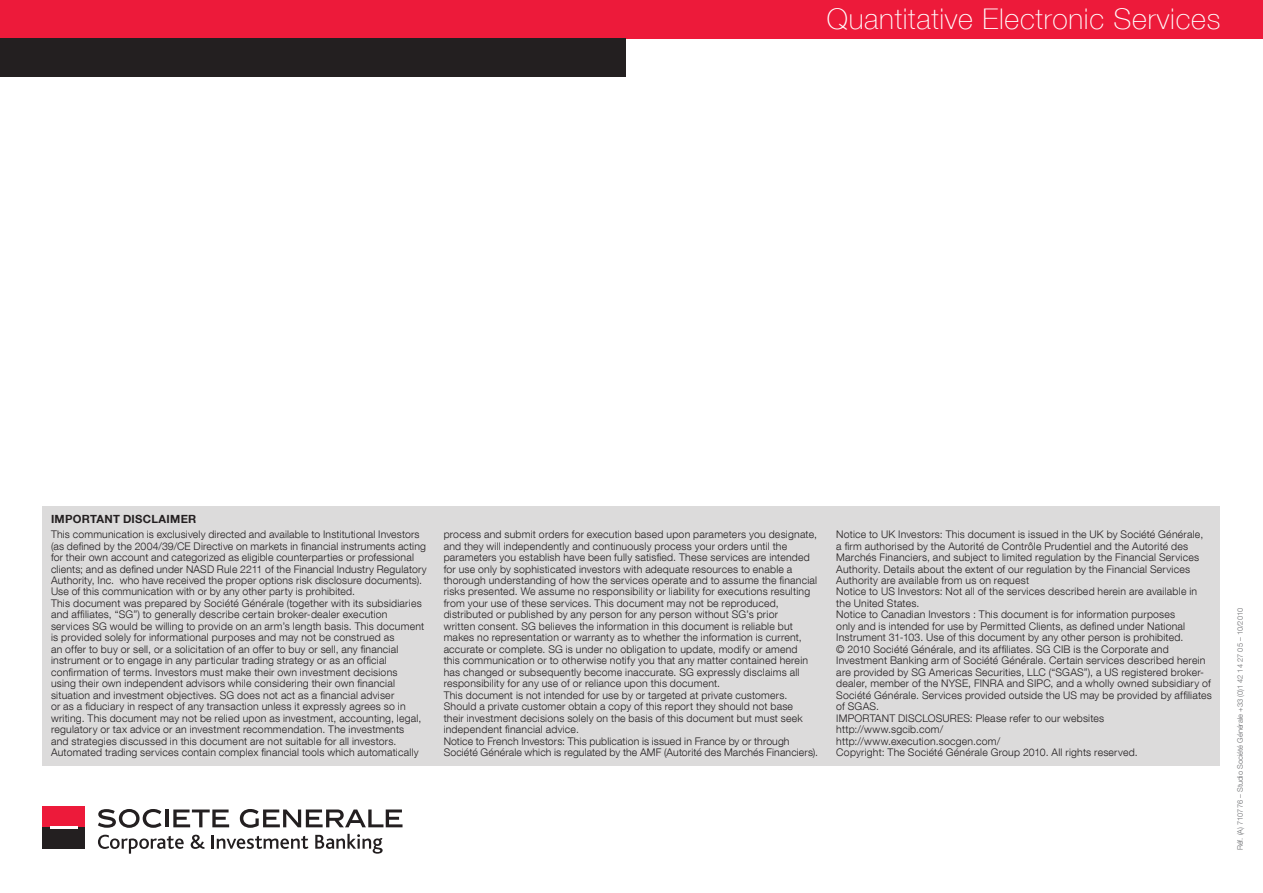
<style>
.page{position:relative;width:1263px;height:893px;background:#fff}
.page>*{position:absolute;margin:0;border:0;box-sizing:border-box;transform-origin:0 0}
.Titre_Chapitre{font:100 28.5px "Helvetica Neue LT Com";letter-spacing:.025em;color:#fff}
.t1{font:700 11.25px "Helvetica Neue LT Com";letter-spacing:.025em;color:#231f20}
.t2{font:300 10.5px/11.4px "Helvetica Neue LT Com";letter-spacing:.02em;color:#231f20}
.Tableau{font:300 7.5px "Helvetica Neue LT Com";color:#6c6d70}
</style>
<div class="page">
<svg style="left:98px;top:809px;width:64px;height:19px"></svg>
<hr style="left:165px;top:809px;width:3px;height:18px;background:#231f20">
<svg style="left:173px;top:809px;width:56px;height:18px"></svg>
<svg style="left:240px;top:809px;width:162px;height:19px"></svg>
<svg style="left:98px;top:835px;width:86px;height:19px"></svg>
<svg style="left:191px;top:835px;width:14px;height:14px"></svg>
<svg style="left:212px;top:835px;width:96px;height:14px"></svg>
<svg style="left:315px;top:834px;width:68px;height:20px"></svg>
<div style="left:43px;top:806px;width:42px;height:22px;background:#ed1a3a"></div>
<div style="left:43px;top:827px;width:42px;height:22px;background:#231f20"></div>
<hr style="left:50px;top:826px;width:28px;height:3px;background:#fff">
<div style="left:0;top:0;width:1263px;height:38px;background:#ed1a3a"></div>
<div style="left:0;top:38px;width:625px;height:39px;background:#231f20"></div>
<div style="left:43px;top:506px;width:1177px;height:259px;background:#dcdbdb"></div>
<p class="Titre_Chapitre" style="left:827px;top:2px;width:395px">Quantitative Electronic Services</p>
<p class="t1" style="left:51px;top:511px;width:147px">IMPORTANT DISCLAIMER</p>
<p class="t2" style="left:51px;top:528px;width:377px">This communication is exclusively directed and available to Institutional Investors (as defined by the 2004/39/CE Directive on markets in financial instruments acting for their own account and categorized as eligible counterparties or professional clients; and as defined under NASD Rule 2211 of the Financial Industry Regulatory Authority, Inc. who have received the proper options risk disclosure documents).<br>Use of this communication with or by any other party is prohibited.</p>
<p class="t2" style="left:51px;top:597px;width:375px">This document was prepared by Société Générale (together with its subsidiaries and affiliates, “SG”) to generally describe certain broker-dealer execution services SG would be willing to provide on an arm’s length basis. This document is provided solely for informational purposes and may not be construed as<br>an offer to buy or sell, or a solicitation of an offer to buy or sell, any financial instrument or to engage in any particular trading strategy or as an official confirmation of terms. Investors must make their own investment decisions using their own independent advisors while considering their own financial situation and investment objectives. SG does not act as a financial adviser<br>or as a fiduciary in respect of any transaction unless it expressly agrees so in writing. This document may not be relied upon as investment, accounting, legal, regulatory or tax advice or an investment recommendation. The investments and strategies discussed in this document are not suitable for all investors.<br>Automated trading services contain complex financial tools which automatically</p>
<p class="t2" style="left:444px;top:528px;width:375px">process and submit orders for execution based upon parameters you designate, and they will independently and continuously process your orders until the parameters you establish have been fully satisfied. These services are intended for use only by sophisticated investors with adequate resources to enable a thorough understanding of how the services operate and to assume the financial risks presented. We assume no responsibility or liability for executions resulting from your use of these services. This document may not be reproduced, distributed or published by any person for any person without SG’s prior<br>written consent. SG believes the information in this document is reliable but makes no representation or warranty as to whether the information is current, accurate or complete. SG is under no obligation to update, modify or amend<br>this communication or to otherwise notify you that any matter contained herein has changed or subsequently become inaccurate. SG expressly disclaims all responsibility for any use of or reliance upon this document.</p>
<p class="t2" style="left:444px;top:689px;width:361px">This document is not intended for use by or targeted at private customers.<br>Should a private customer obtain a copy of this report they should not base their investment decisions solely on the basis of this document but must seek independent financial advice.</p>
<p class="t2" style="left:444px;top:735px;width:376px">Notice to French Investors: This publication is issued in France by or through<br>Société Générale which is regulated by the AMF (Autorité des Marchés Financiers).</p>
<p class="t2" style="left:836px;top:528px;width:368px">Notice to UK Investors: This document is issued in the UK by Société Générale, a firm authorised by the Autorité de Contrôle Prudentiel and the Autorité des Marchés Financiers, and subject to limited regulation by the Financial Services Authority. Details about the extent of our regulation by the Financial Services Authority are available from us on request</p>
<p class="t2" style="left:836px;top:586px;width:362px">Notice to US Investors: Not all of the services described herein are available in the United States.</p>
<p class="t2" style="left:836px;top:609px;width:350px">Notice to Canadian Investors : This document is for information purposes only and is intended for use by Permitted Clients, as defined under National<br>Instrument 31-103. Use of this document by any other person is prohibited.</p>
<p class="t2" style="left:836px;top:643px;width:377px">© 2010 Société Générale, and its affiliates. SG CIB is the Corporate and Investment Banking arm of Société Générale. Certain services described herein are provided by SG Americas Securities, LLC (“SGAS”), a US registered broker&shy;dealer, member of the NYSE, FINRA and SIPC, and a wholly owned subsidiary of Société Générale. Services provided outside the US may be provided by affiliates of SGAS.</p>
<p class="t2" style="left:836px;top:712px;width:269px">IMPORTANT DISCLOSURES: Please refer to our websites</p>
<p class="t2" style="left:836px;top:723px;width:108px">http://www.sgcib.com/</p>
<p class="t2" style="left:836px;top:735px;width:166px">http://www.execution.socgen.com/</p>
<p class="t2" style="left:836px;top:746px;width:303px">Copyright: The Société Générale Group 2010. All rights reserved.</p>
<p class="Tableau" style="left:1235px;top:850px;width:244px;rotate:-90deg">Réf. (A) 710776 – Studio Société Générale +33 (0)1 42 14 27 05 – 10/2010</p>
</div>
